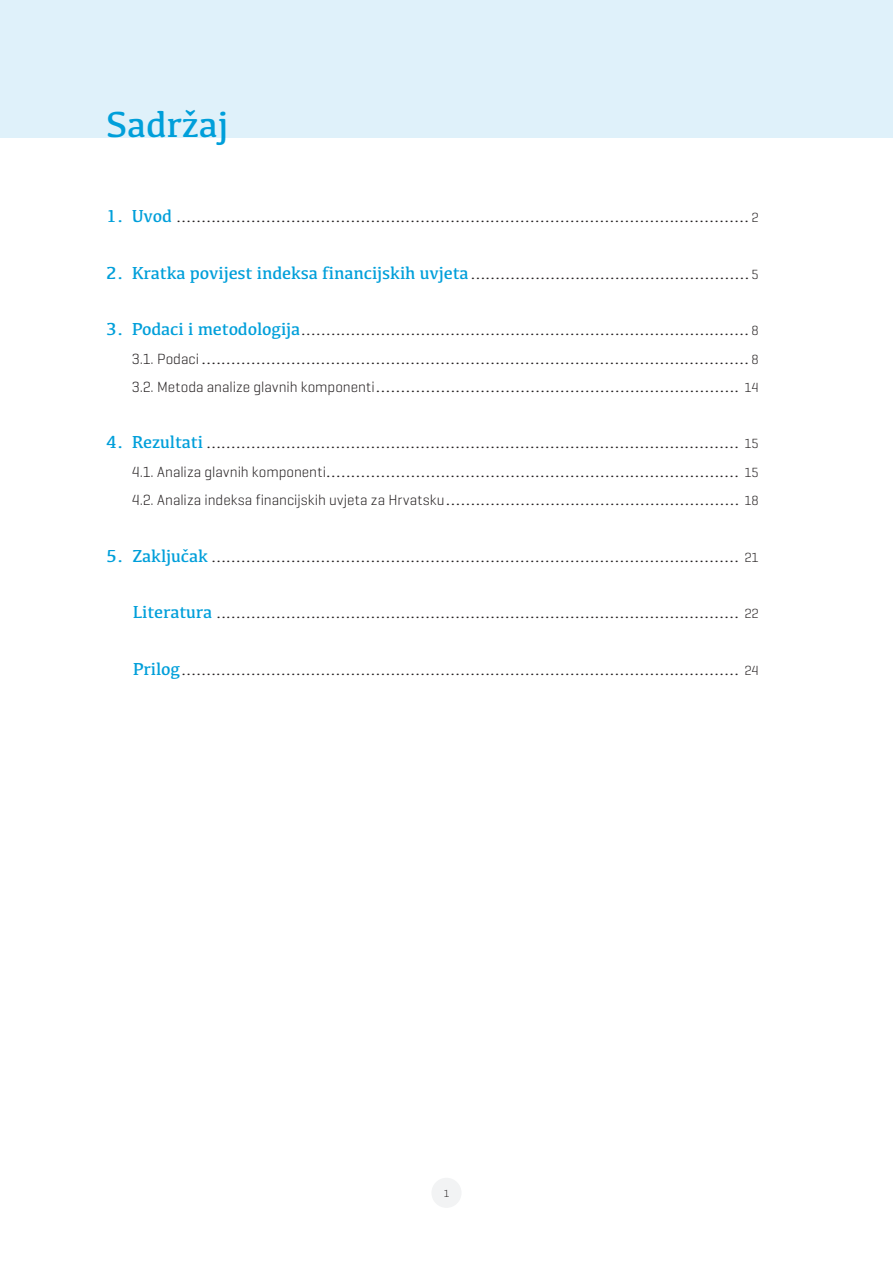
<style>
.page{position:relative;width:893px;height:1263px;background:#fff}
.page>*{position:absolute;margin:0;border:0;box-sizing:border-box;transform-origin:0 0}
.t1{font:37.5px "Kefa";letter-spacing:-.01em;color:#009fda}
.t2{font:13.5px/28.2px "Kefa";color:#231f20;text-align:justify}
.t3{font:300 10.5px "Geogrotesque";color:#231f20}
.s1{font-size:18px;color:#009fda}
.s2{font-family:"Geogrotesque";font-weight:300}
.s3{font-family:"Geogrotesque";font-weight:300;font-size:15px}
</style>
<div class="page">
<div style="left:431px;top:1178px;width:31px;height:30px;background:#f2f3f4;border-radius:50%"></div>
<div style="left:0;top:0;width:893px;height:137px;background:#dff1fa"></div>
<h1 class="t1" style="left:106px;top:101px;width:124px">Sadržaj</h1>
<p class="t2" style="left:106px;top:203px;width:654px"><span class="s1">1. Uvod</span> ................................................................................................................... <span class="s2">2</span></p>
<p class="t2" style="left:106px;top:260px;width:654px"><span class="s1">2. Kratka povijest indeksa financijskih uvjeta</span>........................................................ <span class="s2">5</span></p>
<p class="t2" style="left:132px;top:316px;width:629px;text-indent:-26px"><span class="s1">3. Podaci i metodologija</span>.......................................................................................... <span class="s2">8<br></span><span class="s3">3.1. Podaci</span> .............................................................................................................. <span class="s2">8<br></span><span class="s3">3.2. Metoda analize glavnih komponenti</span>......................................................................... <span class="s2">14</span></p>
<p class="t2" style="left:132px;top:429px;width:629px;text-indent:-26px"><span class="s1">4. Rezultati</span> ........................................................................................................... <span class="s2">15<br></span><span class="s3">4.1. Analiza glavnih komponenti</span>................................................................................... <span class="s2">15<br></span><span class="s3">4.2. Analiza indeksa financijskih uvjeta za Hrvatsku</span>........................................................... <span class="s2">18</span></p>
<p class="t2" style="left:106px;top:542px;width:654px"><span class="s1">5. Zaključak</span> .......................................................................................................... <span class="s2">21</span></p>
<p class="t2" style="left:133px;top:599px;width:627px"><span class="s1">Literatura</span> ......................................................................................................... <span class="s2">22</span></p>
<p class="t2" style="left:133px;top:655px;width:627px"><span class="s1">Prilog</span>................................................................................................................ <span class="s2">24</span></p>
<p class="t3" style="left:444px;top:1187px;width:7px">1</p>
</div>
